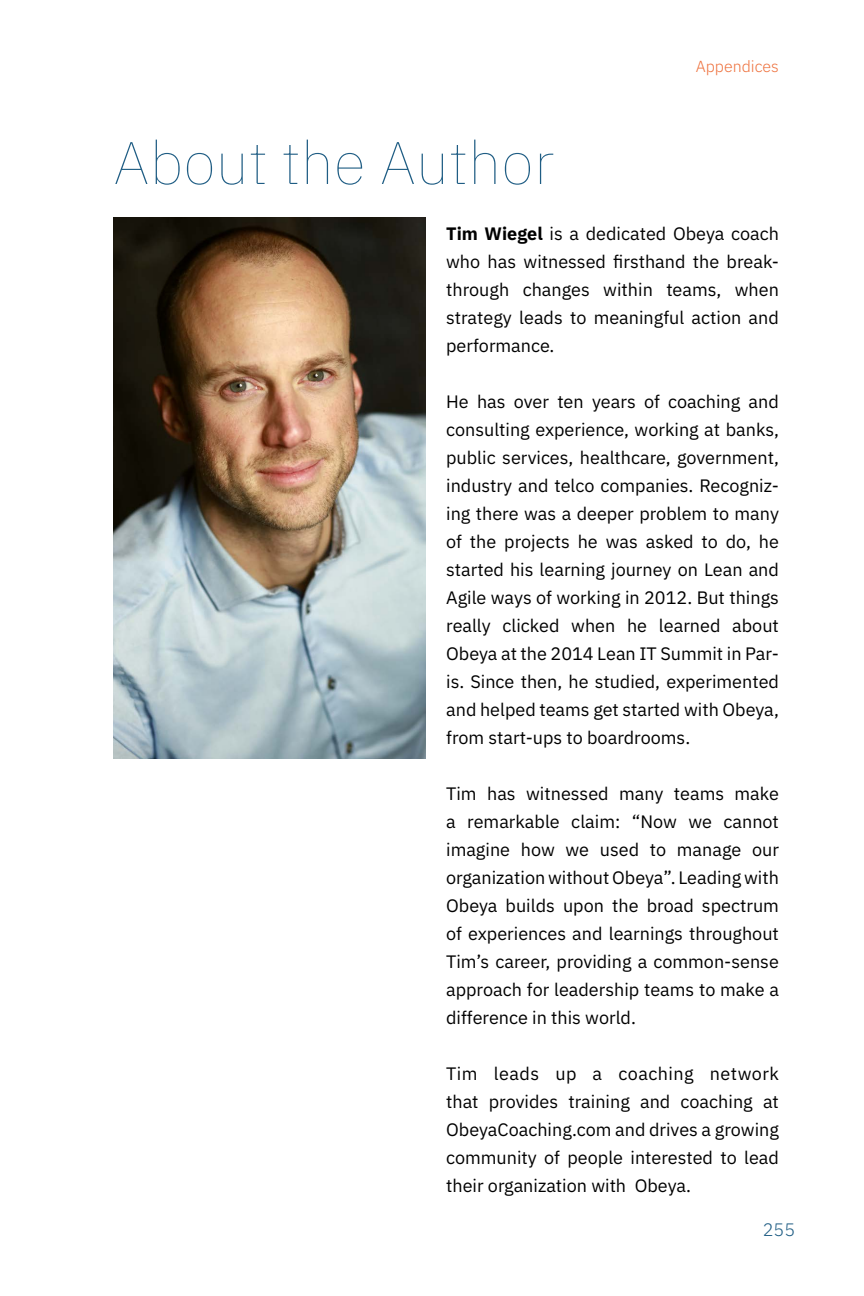
<style>
.page{position:relative;width:864px;height:1296px;background:#fff}
.page>*{position:absolute;margin:0;border:0;box-sizing:border-box;transform-origin:0 0}
.t1{font:100 60px "IBM Plex Sans";color:#1f5d84}
.t2{font:18px/28px "IBM Plex Sans";color:#000;text-align:justify}
.t3{font:300 18px "IBM Plex Sans";color:#1f5d84}
.t4{font:300 16px "IBM Plex Sans";color:#ee713d}
.s1{font-weight:700}
</style>
<div class="page">
<img style="left:113px;top:217px;width:312px;height:542px">
<h1 class="t1" style="left:113px;top:119px;width:442px">About the Author</h1>
<p class="t4" style="left:696px;top:54px;width:85px">Appendices</p>
<p class="t2" style="left:446px;top:218px;width:334px"><span class="s1">Tim Wiegel</span> is a dedicated Obeya coach who has witnessed firsthand the break&shy;through changes within teams, when strategy leads to meaningful action and performance.</p>
<p class="t2" style="left:446px;top:386px;width:334px">He has over ten years of coaching and consulting experience, working at banks, public services, healthcare, government, industry and telco companies. Recogniz&shy;ing there was a deeper problem to many of the projects he was asked to do, he started his learning journey on Lean and Agile ways of working in 2012. But things really clicked when he learned about Obeya at the 2014 Lean IT Summit in Par&shy;is. Since then, he studied, experimented and helped teams get started with Obeya, from start-ups to boardrooms.</p>
<p class="t2" style="left:446px;top:778px;width:334px">Tim has witnessed many teams make a remarkable claim: “Now we cannot imagine how we used to manage our organization without Obeya”. Leading with Obeya builds upon the broad spectrum of experiences and learnings throughout Tim’s career, providing a common-sense approach for leadership teams to make a difference in this world.</p>
<p class="t2" style="left:446px;top:1058px;width:334px">Tim leads up a coaching network that provides training and coaching at ObeyaCoaching.com and drives a growing community of people interested to lead their organization with Obeya.</p>
<p class="t3" style="left:763px;top:1216px;width:34px">255</p>
</div>
